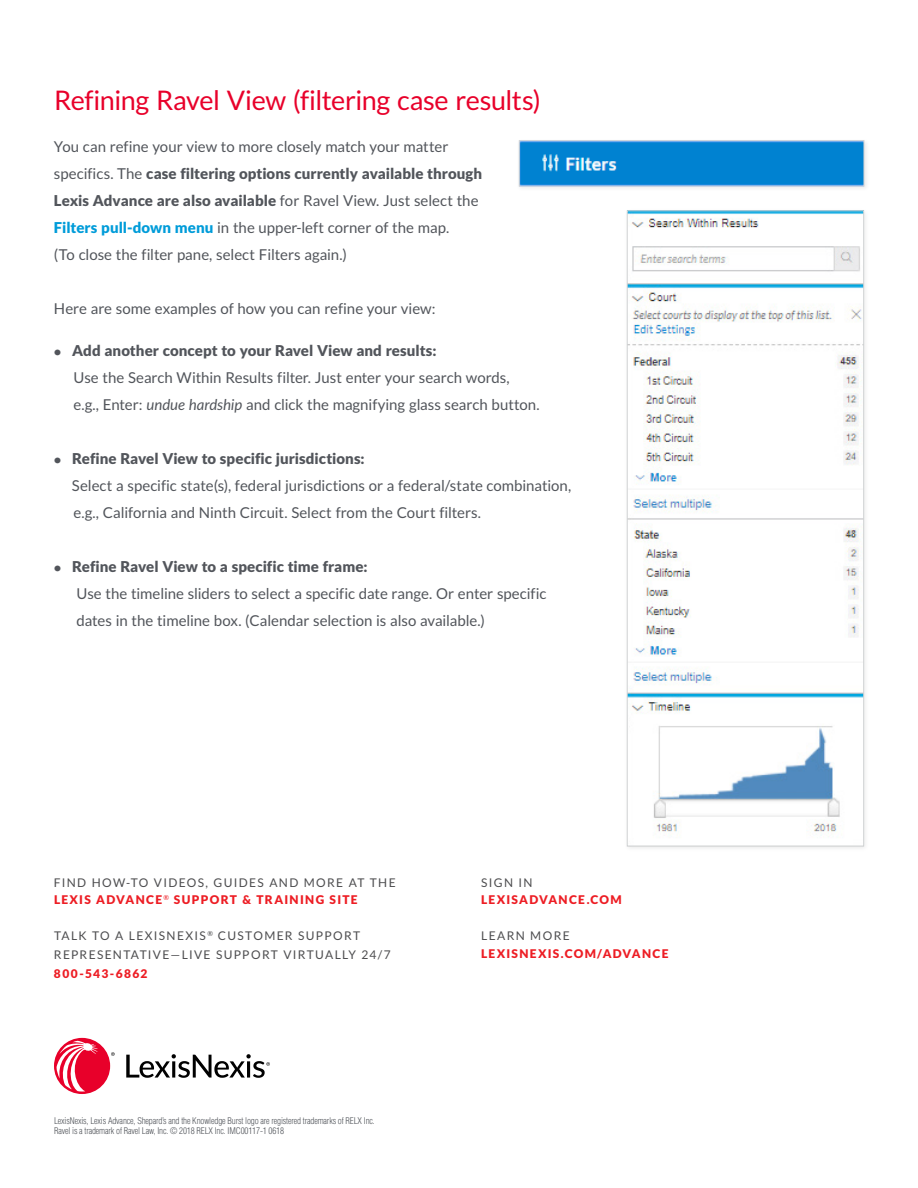
<style>
.page{position:relative;width:918px;height:1188px;background:#fff}
.page>*{position:absolute;margin:0;border:0;box-sizing:border-box;transform-origin:0 0}
.t1{font:27px "Lato";letter-spacing:-.015em;color:#e8002a}
.t2{font:15px/27px "Lato";letter-spacing:-.005em;color:#52555b}
.t3{font:12px/17.1px "Lato";letter-spacing:.11em;color:#4d4d4f}
.t4{font:900 12px "Lato";letter-spacing:.105em;color:#ed1d24}
.t5{font:300 condensed 9px/9.8px "Helvetica";letter-spacing:-.015em;color:#52555b}
.s1{font-weight:900}
.s2{font-weight:900;color:#009cd9}
.s3{font-weight:900;font-size:12px}
.s4{font-style:italic}
.s5{font-weight:900;color:#ed1d24}
</style>
<div class="page">
<div style="left:516px;top:137px;width:354px;height:55px;background:#000;opacity:.08"></div>
<img style="left:521px;top:142px;width:341px;height:42px">
<div style="left:519px;top:140px;width:345px;height:46px;border:1px solid #d1d3d4"></div>
<svg style="left:126px;top:1054px;width:144px;height:24px"></svg>
<svg style="left:54px;top:1038px;width:61px;height:56px"></svg>
<div style="left:624px;top:208px;width:246px;height:644px;background:#000;opacity:.08"></div>
<img style="left:629px;top:212px;width:233px;height:632px">
<div style="left:627px;top:210px;width:237px;height:636px;border:1px solid #d1d3d4"></div>
<h1 class="t1" style="left:54px;top:86px;width:488px">Refining Ravel View (filtering case results)</h1>
<p class="t2" style="left:54px;top:133px;width:430px">You can refine your view to more closely match your matter specifics. The <span class="s1">case filtering options currently available through Lexis Advance are also available</span> for Ravel View. Just select the <span class="s2">Filters pull-down menu</span> in the upper-left corner of the map.<br>(To close the filter pane, select Filters again.)</p>
<p class="t2" style="left:54px;top:295px;width:383px">Here are some examples of how you can refine your view:</p>
<p class="t2" style="left:73px;top:337px;width:468px;text-indent:-19px"><span class="s3">•</span> <span class="s1">Add another concept to your Ravel View and results:<br></span>Use the Search Within Results filter. Just enter your search words,<br>e.g., Enter: <span class="s4">undue hardship</span> and click the magnifying glass search button.</p>
<p class="t2" style="left:72px;top:445px;width:501px;text-indent:-18px"><span class="s3">•</span> <span class="s1">Refine Ravel View to specific jurisdictions:<br></span>Select a specific state(s), federal jurisdictions or a federal/state combination, e.g., California and Ninth Circuit. Select from the Court filters.</p>
<p class="t2" style="left:76px;top:553px;width:471px;text-indent:-22px"><span class="s3">•</span> <span class="s1">Refine Ravel View to a specific time frame:<br></span>Use the timeline sliders to select a specific date range. Or enter specific dates in the timeline box. (Calendar selection is also available.)</p>
<p class="t3" style="left:54px;top:874px;width:343px">FIND HOW-TO VIDEOS, GUIDES AND MORE AT THE<br><span class="s5">LEXIS ADVANCE</span><sup>®</sup> <span class="s5">SUPPORT &amp; TRAINING SITE</span></p>
<p class="t3" style="left:481px;top:874px;width:53px">SIGN IN</p>
<p class="t4" style="left:481px;top:892px;width:142px">LEXISADVANCE.COM</p>
<p class="t3" style="left:54px;top:927px;width:308px">TALK TO A LEXISNEXIS<sup>®</sup> CUSTOMER SUPPORT</p>
<p class="t3" style="left:481px;top:927px;width:90px">LEARN MORE</p>
<p class="t3" style="left:54px;top:946px;width:338px">REPRESENTATIVE—LIVE SUPPORT VIRTUALLY 24/7</p>
<p class="t4" style="left:54px;top:966px;width:95px">800-543-6862</p>
<p class="t4" style="left:481px;top:947px;width:189px">LEXISNEXIS.COM/ADVANCE</p>
<p class="t5" style="left:54px;top:1116px;width:322px">LexisNexis, Lexis Advance, Shepard’s and the Knowledge Burst logo are registered trademarks of RELX Inc.<br>Ravel is a trademark of Ravel Law, Inc. © 2018 RELX Inc. IMC00117-1 0618</p>
</div>
